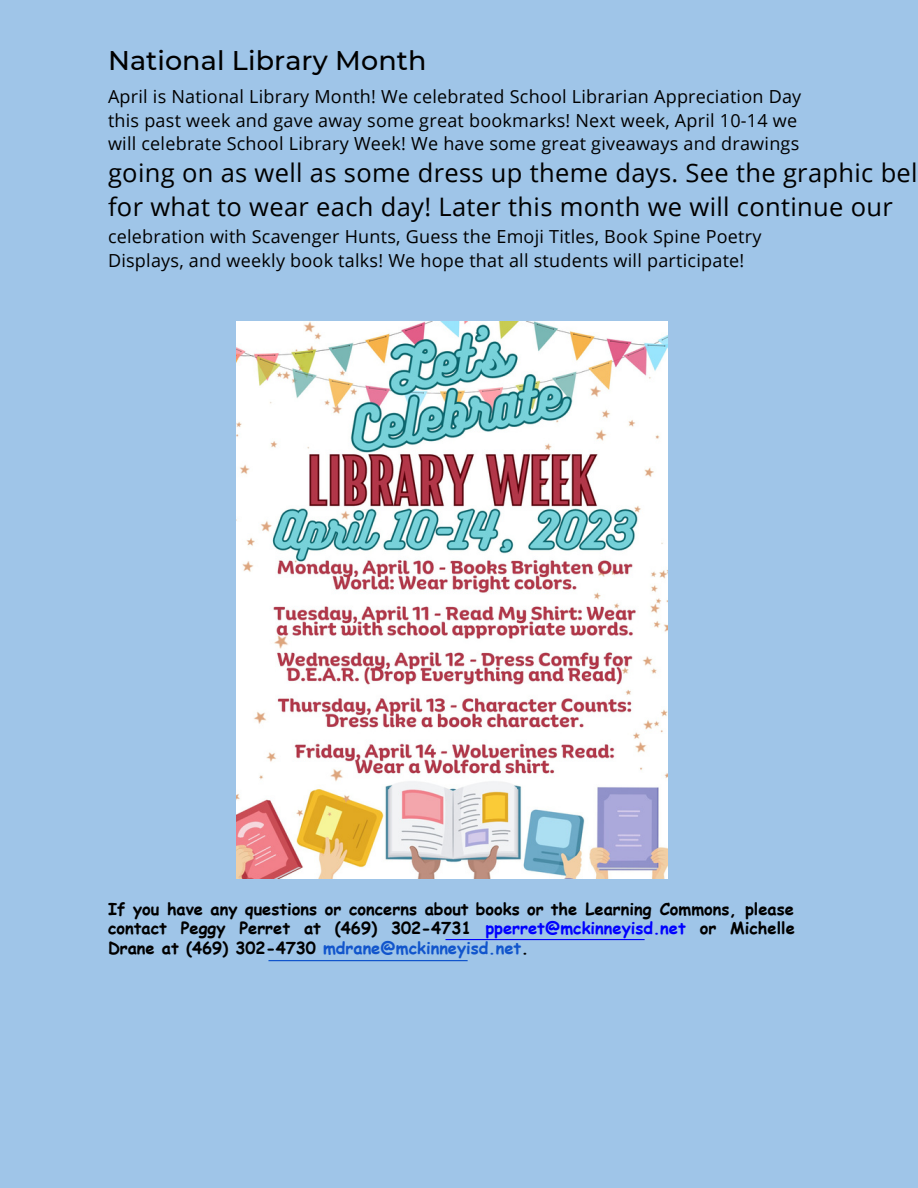
<style>
.page{position:relative;width:918px;height:1188px;background:#9fc5e8}
.page>*{position:absolute;margin:0;border:0;box-sizing:border-box;transform-origin:0 0}
.t1{font:500 27px "Montserrat";letter-spacing:.005em;color:#000}
.t2{font:25.5px/33.8px "Open Sans";letter-spacing:.015em;color:#000}
.t3{font:18px/23.7px "Open Sans";letter-spacing:.015em;color:#000}
.t4{font:700 16.5px/19.2px "Comic Sans MS";color:#000;text-align:justify}
.s1{color:#00f}
.s2{color:#15c}
</style>
<div class="page">
<hr style="left:269px;top:960px;width:199px;height:1px;background:#15c">
<hr style="left:446px;top:939px;width:199px;height:1px;background:#00f">
<img style="left:236px;top:321px;width:431px;height:557px">
<h1 class="t1" style="left:108px;top:43px;width:320px">National Library Month</h1>
<p class="t3" style="left:108px;top:84px;width:695px">April is National Library Month! We celebrated School Librarian Appreciation Day this past week and gave away some great bookmarks! Next week, April 10-14 we will celebrate School Library Week! We have some great giveaways and drawings</p>
<h2 class="t2" style="left:108px;top:155px;width:811px">going on as well as some dress up theme days. See the graphic bel for what to wear each day! Later this month we will continue our</h2>
<p class="t3" style="left:108px;top:223px;width:655px;line-height:24.8px">celebration with Scavenger Hunts, Guess the Emoji Titles, Book Spine Poetry<br>Displays, and weekly book talks! We hope that all students will participate!</p>
<p class="t4" style="left:108px;top:899px;width:688px">If you have any questions or concerns about books or the Learning Commons, please contact Peggy Perret at (469) 302-4731 <span class="s1">pperret@mckinneyisd.net</span> or Michelle Drane at (469) 302-4730 <span class="s2">mdrane@mckinneyisd.net</span>.</p>
</div>
